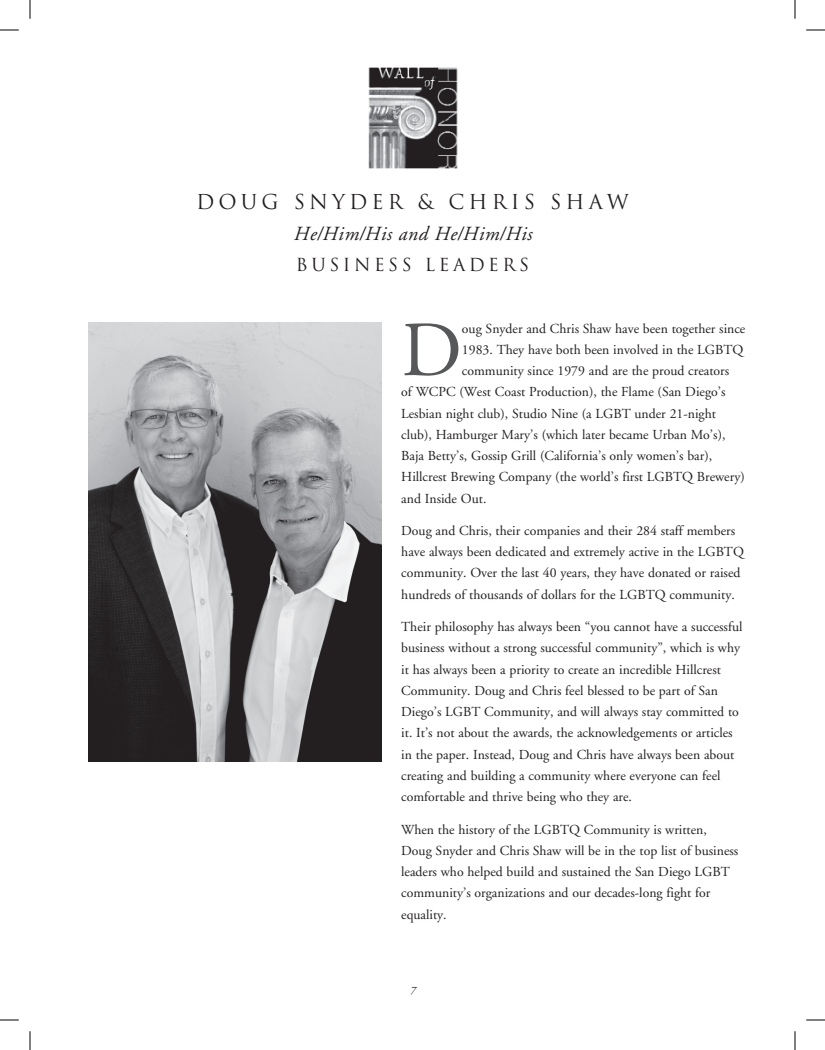
<style>
.page{position:relative;width:825px;height:1050px;background:#fff}
.page>*{position:absolute;margin:0;border:0;box-sizing:border-box;transform-origin:0 0}
.t1{font:77.88px "Adobe Garamond";color:#57585a}
.t2{font:italic 20px "Adobe Garamond";letter-spacing:.025em;color:#231f20}
.t3{font:20px "Trajan";letter-spacing:.2em;color:#231f20}
.t4{font:17.5px "Trajan";letter-spacing:.2em;color:#231f20}
.t5{font:13.75px/21.2px "Adobe Garamond";color:#231f20}
.t6{font:italic 11.25px "Adobe Garamond";color:#231f20}
</style>
<div class="page">
<img style="left:368px;top:67px;width:90px;height:102px">
<img style="left:88px;top:322px;width:293px;height:439px">
<svg style="left:0;top:29px;width:19px;height:2px"></svg>
<svg style="left:806px;top:29px;width:19px;height:2px"></svg>
<svg style="left:0;top:1019px;width:19px;height:2px"></svg>
<svg style="left:806px;top:1019px;width:19px;height:2px"></svg>
<svg style="left:29px;top:0;width:2px;height:19px"></svg>
<svg style="left:29px;top:1031px;width:2px;height:19px"></svg>
<svg style="left:794px;top:0;width:2px;height:19px"></svg>
<svg style="left:794px;top:1031px;width:2px;height:19px"></svg>
<h2 class="t3" style="left:196px;top:190px;width:434px">DOUG SNYDER &amp; CHRIS SHAW</h2>
<h2 class="t2" style="left:293px;top:223px;width:240px">He/Him/His and He/Him/His</h2>
<p class="t4" style="left:296px;top:255px;width:235px">BUSINESS LEADERS</p>
<h1 class="t1" style="left:401px;top:309px;width:62px">D</h1>
<p class="t5" style="left:462px;top:318px;width:285px">oug Snyder and Chris Shaw have been together since</p>
<p class="t5" style="left:462px;top:339px;width:283px">1983. They have both been involved in the LGBTQ</p>
<p class="t5" style="left:462px;top:360px;width:269px">community since 1979 and are the proud creators</p>
<p class="t5" style="left:401px;top:382px;width:326px">of WCPC (West Coast Production), the Flame (San Diego’s</p>
<p class="t5" style="left:401px;top:403px;width:316px">Lesbian night club), Studio Nine (a LGBT under 21-night</p>
<p class="t5" style="left:401px;top:424px;width:326px">club), Hamburger Mary’s (which later became Urban Mo’s),</p>
<p class="t5" style="left:401px;top:445px;width:312px">Baja Betty’s, Gossip Grill (California’s only women’s bar),</p>
<p class="t5" style="left:401px;top:467px;width:345px">Hillcrest Brewing Company (the world’s first LGBTQ Brewery)</p>
<p class="t5" style="left:401px;top:488px;width:87px">and Inside Out.</p>
<p class="t5" style="left:401px;top:520px;width:344px">Doug and Chris, their companies and their 284 staff members have always been dedicated and extremely active in the LGBTQ community. Over the last 40 years, they have donated or raised hundreds of thousands of dollars for the LGBTQ community.</p>
<p class="t5" style="left:401px;top:617px;width:343px">Their philosophy has always been “you cannot have a successful business without a strong successful community”, which is why it has always been a priority to create an incredible Hillcrest Community. Doug and Chris feel blessed to be part of San Diego’s LGBT Community, and will always stay committed to it. It’s not about the awards, the acknowledgements or articles in the paper. Instead, Doug and Chris have always been about creating and building a community where everyone can feel comfortable and thrive being who they are.</p>
<p class="t5" style="left:401px;top:819px;width:339px">When the history of the LGBTQ Community is written, Doug Snyder and Chris Shaw will be in the top list of business leaders who helped build and sustained the San Diego LGBT community’s organizations and our decades-long fight for equality.</p>
<p class="t6" style="left:410px;top:985px;width:7px">7</p>
</div>
